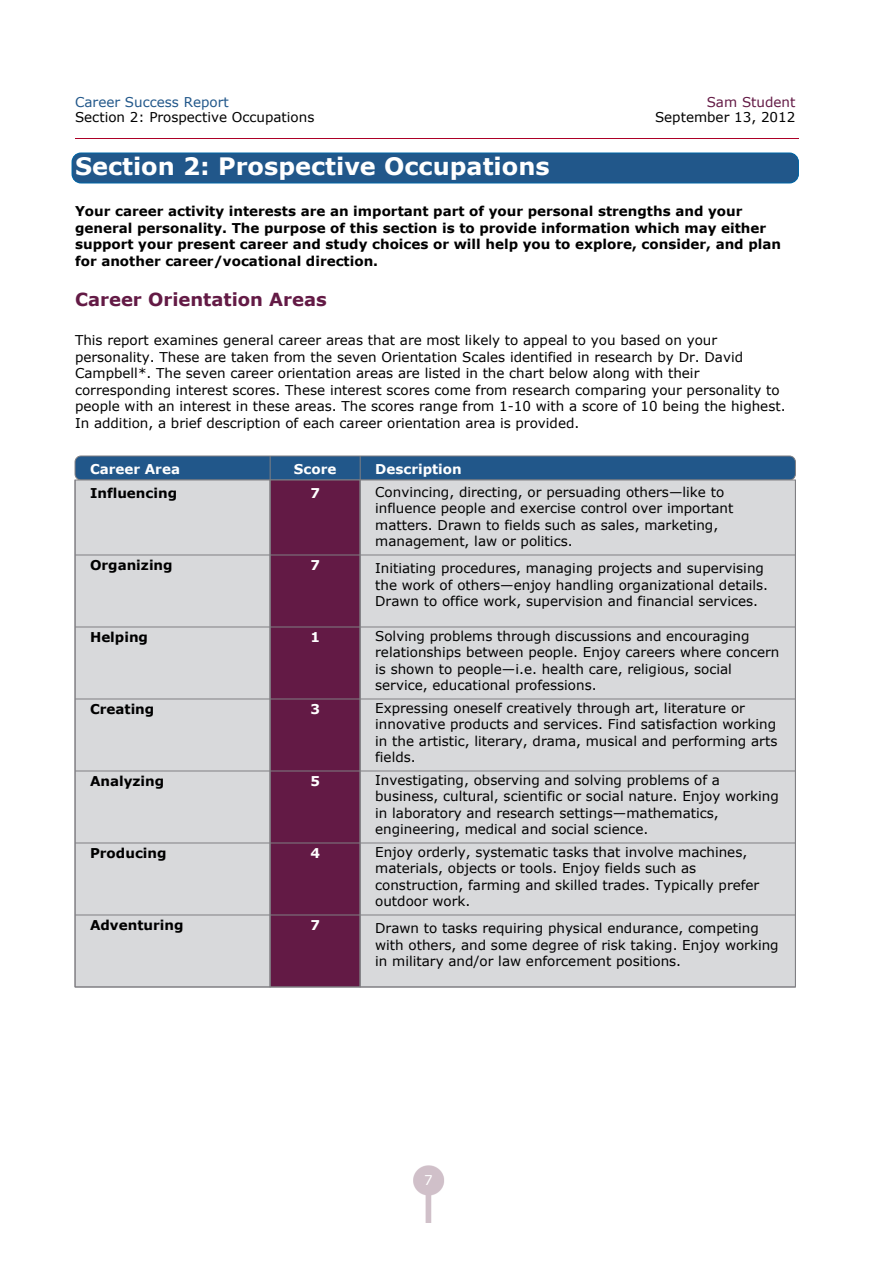
<style>
.page{position:relative;width:893px;height:1263px;background:#fff}
.page>*{position:absolute;margin:0;border:0;box-sizing:border-box;transform-origin:0 0}
.t1{font:700 24px "Verdana";color:#fff}
.t2{font:700 18px "Verdana";color:#631a45}
.t3{font:13.5px/16.4px "Verdana";color:#000}
.t4{font:700 13.5px/16.5px "Verdana";color:#000}
.t5{font:700 13.5px/24px "Verdana";color:#fff;text-align:center}
.t6{font:13.5px "Verdana";color:#21578a}
.t7{font:13.5px "Verdana";color:#631a45}
.t8{font:13.5px "Verdana";color:#fff}
</style>
<div class="page">
<img style="left:75px;top:138px;width:723px;height:1px">
<img style="left:413px;top:1166px;width:31px;height:56px">
<div style="left:72px;top:153px;width:726px;height:30px;background:#21578a;border-radius:9px"></div>
<div style="left:72px;top:153px;width:726px;height:30px;border:1px solid #0066a6;border-radius:9px"></div>
<div style="left:75px;top:456px;width:720px;height:24px;background:#21578a;border-radius:6px"></div>
<div style="left:75px;top:456px;width:720px;height:24px;border:1px solid #807f83;border-radius:6px"></div>
<div style="left:75px;top:480px;width:195px;height:507px;background:#d8d9db;border:1px solid #807f83"></div>
<div style="left:270px;top:480px;width:90px;height:507px;background:#631a45;border:1px solid #807f83"></div>
<div style="left:360px;top:480px;width:435px;height:507px;background:#d8d9db;border:1px solid #807f83"></div>
<hr style="left:75px;top:555px;width:720px;height:1px;background:#807f83">
<hr style="left:75px;top:627px;width:720px;height:1px;background:#807f83">
<hr style="left:75px;top:699px;width:720px;height:1px;background:#807f83">
<hr style="left:75px;top:771px;width:720px;height:1px;background:#807f83">
<hr style="left:75px;top:843px;width:720px;height:1px;background:#807f83">
<hr style="left:75px;top:915px;width:720px;height:1px;background:#807f83">
<hr style="left:75px;top:987px;width:720px;height:1px;background:#807f83">
<hr style="left:75px;top:480px;width:1px;height:507px;background:#807f83">
<hr style="left:270px;top:456px;width:1px;height:531px;background:#807f83">
<hr style="left:360px;top:456px;width:1px;height:531px;background:#807f83">
<hr style="left:795px;top:480px;width:1px;height:507px;background:#807f83">
<p class="t6" style="left:75px;top:93px;width:155px">Career Success Report</p>
<p class="t7" style="left:706px;top:93px;width:90px">Sam Student</p>
<p class="t3" style="left:75px;top:109px;width:241px">Section 2: Prospective Occupations</p>
<p class="t3" style="left:655px;top:109px;width:142px">September 13, 2012</p>
<h1 class="t1" style="left:75px;top:150px;width:476px">Section 2: Prospective Occupations</h1>
<p class="t4" style="left:75px;top:203px;width:707px">Your career activity interests are an important part of your personal strengths and your general personality. The purpose of this section is to provide information which may either support your present career and study choices or will help you to explore, consider, and plan for another career/vocational direction.</p>
<h2 class="t2" style="left:75px;top:288px;width:253px">Career Orientation Areas</h2>
<p class="t3" style="left:75px;top:332px;width:712px">This report examines general career areas that are most likely to appeal to you based on your personality. These are taken from the seven Orientation Scales identified in research by Dr. David Campbell*. The seven career orientation areas are listed in the chart below along with their corresponding interest scores. These interest scores come from research comparing your personality to people with an interest in these areas. The scores range from 1-10 with a score of 10 being the highest.<br>In addition, a brief description of each career orientation area is provided.</p>
<p class="t5" style="left:90px;top:457px;width:91px">Career Area</p>
<p class="t4" style="left:90px;top:485px;width:89px">Influencing</p>
<p class="t5" style="left:375px;top:457px;width:88px">Description</p>
<p class="t3" style="left:375px;top:484px;width:360px">Convincing, directing, or persuading others—like to influence people and exercise control over important matters. Drawn to fields such as sales, marketing, management, law or politics.</p>
<p class="t3" style="left:375px;top:560px;width:394px">Initiating procedures, managing projects and supervising the work of others—enjoy handling organizational details.<br>Drawn to office work, supervision and financial services.</p>
<p class="t3" style="left:375px;top:628px;width:406px">Solving problems through discussions and encouraging relationships between people. Enjoy careers where concern is shown to people—i.e. health care, religious, social service, educational professions.</p>
<p class="t3" style="left:375px;top:700px;width:403px">Expressing oneself creatively through art, literature or innovative products and services. Find satisfaction working in the artistic, literary, drama, musical and performing arts fields.</p>
<p class="t3" style="left:375px;top:772px;width:405px">Investigating, observing and solving problems of a business, cultural, scientific or social nature. Enjoy working in laboratory and research settings—mathematics, engineering, medical and social science.</p>
<p class="t3" style="left:375px;top:844px;width:385px">Enjoy orderly, systematic tasks that involve machines, materials, objects or tools. Enjoy fields such as construction, farming and skilled trades. Typically prefer outdoor work.</p>
<p class="t3" style="left:375px;top:920px;width:405px">Drawn to tasks requiring physical endurance, competing with others, and some degree of risk taking. Enjoy working in military and/or law enforcement positions.</p>
<p class="t5" style="left:294px;top:457px;width:44px">Score<br>7</p>
<p class="t4" style="left:90px;top:557px;width:84px">Organizing</p>
<p class="t5" style="left:310px;top:553px;width:11px">7</p>
<p class="t4" style="left:90px;top:629px;width:59px">Helping</p>
<p class="t5" style="left:310px;top:625px;width:11px">1</p>
<p class="t4" style="left:90px;top:701px;width:66px">Creating</p>
<p class="t5" style="left:310px;top:697px;width:11px">3</p>
<p class="t4" style="left:90px;top:773px;width:76px">Analyzing</p>
<p class="t5" style="left:310px;top:769px;width:11px">5</p>
<p class="t4" style="left:90px;top:845px;width:78px">Producing</p>
<p class="t5" style="left:310px;top:841px;width:11px">4</p>
<p class="t4" style="left:90px;top:917px;width:95px">Adventuring</p>
<p class="t5" style="left:310px;top:913px;width:11px">7</p>
<p class="t8" style="left:424px;top:1172px;width:10px">7</p>
</div>
